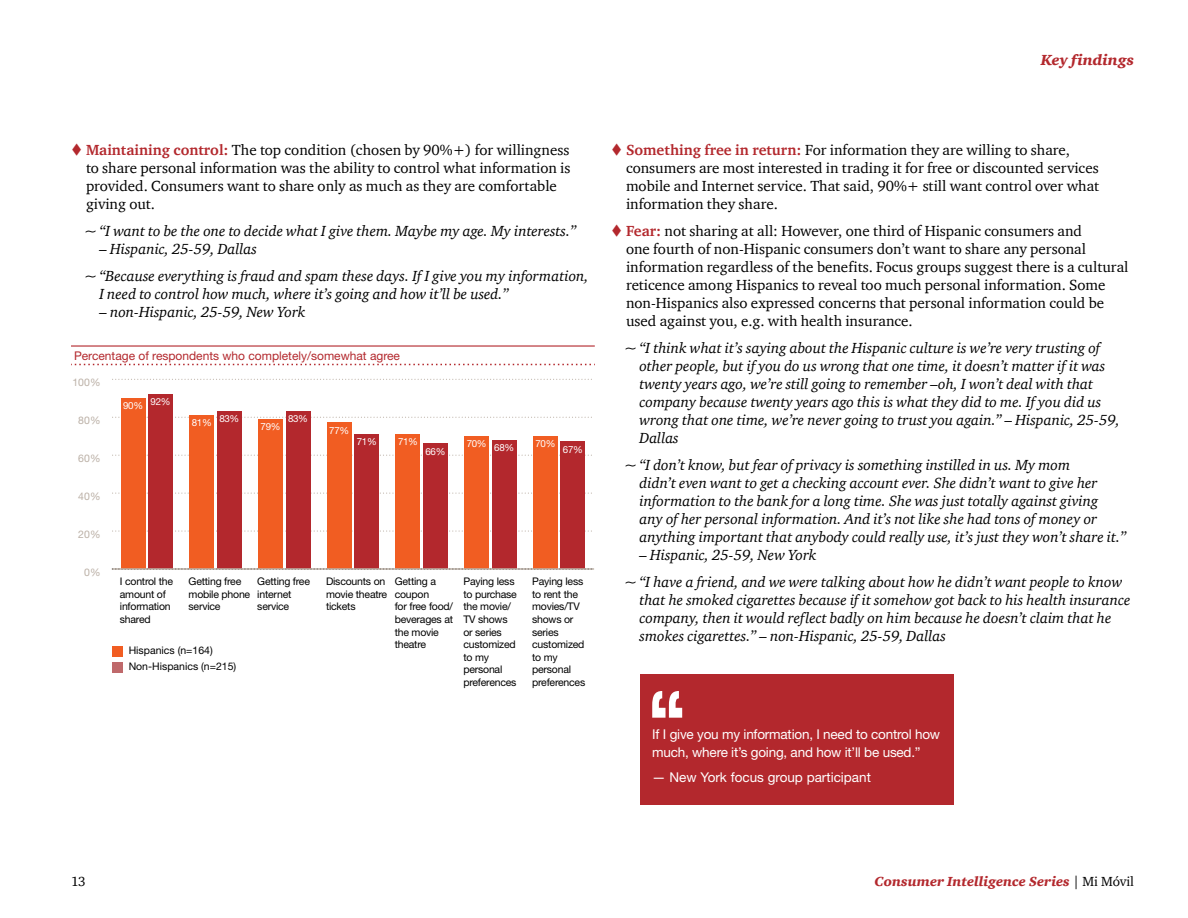
<style>
.page{position:relative;width:1188px;height:918px;background:#fff}
.page>*{position:absolute;margin:0;border:0;box-sizing:border-box;transform-origin:0 0}
.t1{font:italic 15px/18px "ITC Charter Com";color:#000}
.t2{font:15px/18px "ITC Charter Com";color:#000}
.t3{font:italic 900 15px "ITC Charter Com";color:#b3282d}
.t4{font:13.5px/18px "Helvetica Neue";letter-spacing:-.015em;color:#fff}
.t5{font:italic 900 13.5px "ITC Charter Com";color:#b3282d}
.t6{font:13.5px "ITC Charter Com";color:#000}
.t7{font:12px "Helvetica Neue";color:#b3282d}
.t8{font:10.5px/12.6px "Helvetica Neue";letter-spacing:-.02em;color:#000}
.t9{font:10.5px/16.2px "Helvetica Neue";color:#000}
.t10{font:10.5px "Helvetica Neue";color:#bbb0a6}
.t11{font:9.75px "Helvetica Neue";letter-spacing:-.03em;color:#fff}
.s1{font-weight:700;color:#b3282d}
.s2{font-weight:400;font-style:normal;color:#000}
</style>
<div class="page">
<svg style="left:115px;top:530px;width:477px;height:2px"></svg>
<svg style="left:115px;top:493px;width:477px;height:1px"></svg>
<svg style="left:115px;top:455px;width:477px;height:1px"></svg>
<svg style="left:115px;top:417px;width:477px;height:1px"></svg>
<svg style="left:115px;top:379px;width:477px;height:1px"></svg>
<div style="left:148px;top:394px;width:25px;height:175px;background:#b3282d"></div>
<div style="left:217px;top:412px;width:25px;height:157px;background:#b3282d"></div>
<div style="left:286px;top:412px;width:24px;height:157px;background:#b3282d"></div>
<div style="left:354px;top:434px;width:25px;height:135px;background:#b3282d"></div>
<div style="left:423px;top:444px;width:25px;height:125px;background:#b3282d"></div>
<div style="left:492px;top:440px;width:25px;height:129px;background:#b3282d"></div>
<div style="left:561px;top:442px;width:24px;height:127px;background:#b3282d"></div>
<div style="left:121px;top:398px;width:25px;height:171px;background:#f15d22"></div>
<div style="left:189px;top:415px;width:25px;height:154px;background:#f15d22"></div>
<div style="left:258px;top:419px;width:25px;height:150px;background:#f15d22"></div>
<div style="left:327px;top:423px;width:25px;height:146px;background:#f15d22"></div>
<div style="left:396px;top:434px;width:24px;height:135px;background:#f15d22"></div>
<div style="left:464px;top:436px;width:25px;height:133px;background:#f15d22"></div>
<div style="left:533px;top:436px;width:25px;height:133px;background:#f15d22"></div>
<hr style="left:113px;top:568px;width:481px;height:2px;background:#bbb0a6">
<svg style="left:71px;top:364px;width:524px;height:1px"></svg>
<hr style="left:71px;top:345px;width:523px;height:2px;background:#b3282d">
<div style="left:113px;top:646px;width:10px;height:10px;background:#f15d22"></div>
<div style="left:113px;top:662px;width:10px;height:11px;background:#bf696b"></div>
<div style="left:640px;top:674px;width:314px;height:131px;background:#b3282d"></div>
<svg style="left:652px;top:691px;width:30px;height:27px"></svg>
<p class="t2" style="left:86px;top:141px;width:486px"><span class="s1">Maintaining control:</span> The top condition (chosen by 90%+) for willingness to share personal information was the ability to control what information is provided. Consumers want to share only as much as they are comfortable giving out.</p>
<p class="t1" style="left:85px;top:222px;width:493px">~ “I want to be the one to decide what I give them. Maybe my age. My interests.”</p>
<p class="t1" style="left:85px;top:235px;width:506px;line-height:27px;text-indent:15px">– Hispanic, 25-59, Dallas<br>~ “Because everything is fraud and spam these days. If I give you my information,</p>
<p class="t1" style="left:100px;top:285px;width:411px">I need to control how much, where it’s going and how it’ll be used.”</p>
<p class="t1" style="left:100px;top:303px;width:208px">– non-Hispanic, 25-59, New York</p>
<p class="t7" style="left:74px;top:348px;width:328px">Percentage of respondents who completely/somewhat agree</p>
<p class="t10" style="left:72px;top:376px;width:30px">100%</p>
<p class="t10" style="left:78px;top:414px;width:24px">80%</p>
<p class="t10" style="left:78px;top:452px;width:24px">60%</p>
<p class="t10" style="left:78px;top:490px;width:24px">40%</p>
<p class="t10" style="left:78px;top:528px;width:24px">20%</p>
<p class="t10" style="left:84px;top:566px;width:18px">0%</p>
<p class="t11" style="left:123px;top:398px;width:49px">90% 92%</p>
<p class="t11" style="left:192px;top:415px;width:49px">81% 83%</p>
<p class="t11" style="left:261px;top:421px;width:22px">79%</p>
<p class="t11" style="left:288px;top:413px;width:22px">83%</p>
<p class="t11" style="left:329px;top:424px;width:22px">77%</p>
<p class="t11" style="left:357px;top:436px;width:22px">71%</p>
<p class="t11" style="left:398px;top:436px;width:22px">71%</p>
<p class="t11" style="left:467px;top:440px;width:49px">70% 68%</p>
<p class="t11" style="left:535px;top:438px;width:22px">70%</p>
<p class="t11" style="left:425px;top:445px;width:22px">66%</p>
<p class="t11" style="left:563px;top:443px;width:22px">67%</p>
<p class="t8" style="left:120px;top:575px;width:55px">I control the amount of information shared</p>
<p class="t8" style="left:189px;top:575px;width:63px">Getting free mobile phone service</p>
<p class="t8" style="left:257px;top:575px;width:54px">Getting free internet service</p>
<p class="t9" style="left:129px;top:642px;width:109px">Hispanics (n=164)<br>Non-Hispanics (n=215)</p>
<p class="t8" style="left:395px;top:575px;width:60px">Getting a coupon<br>for free food/ beverages at the movie theatre</p>
<p class="t8" style="left:326px;top:575px;width:63px">Discounts on movie theatre tickets</p>
<p class="t8" style="left:463px;top:575px;width:55px">Paying less to purchase the movie/<br>TV shows or series customized to my personal preferences</p>
<p class="t8" style="left:532px;top:575px;width:55px">Paying less to rent the movies/TV shows or series customized to my personal preferences</p>
<p class="t3" style="left:1041px;top:51px;width:95px">Key findings</p>
<p class="t2" style="left:626px;top:141px;width:475px"><span class="s1">Something free in return:</span> For information they are willing to share, consumers are most interested in trading it for free or discounted services mobile and Internet service. That said, 90%+ still want control over what information they share.</p>
<p class="t2" style="left:626px;top:222px;width:504px"><span class="s1">Fear:</span> not sharing at all: However, one third of Hispanic consumers and<br>one fourth of non-Hispanic consumers don’t want to share any personal information regardless of the benefits. Focus groups suggest there is a cultural reticence among Hispanics to reveal too much personal information. Some non-Hispanics also expressed concerns that personal information could be used against you, e.g. with health insurance.</p>
<p class="t1" style="left:640px;top:339px;width:482px;text-indent:-15px">~ “I think what it’s saying about the Hispanic culture is we’re very trusting of other people, but if you do us wrong that one time, it doesn’t matter if it was twenty years ago, we’re still going to remember –oh, I won’t deal with that company because twenty years ago this is what they did to me. If you did us wrong that one time, we’re never going to trust you again.” – Hispanic, 25-59, Dallas</p>
<p class="t1" style="left:640px;top:456px;width:488px;text-indent:-15px">~ “I don’t know, but fear of privacy is something instilled in us. My mom<br>didn’t even want to get a checking account ever. She didn’t want to give her information to the bank for a long time. She was just totally against giving<br>any of her personal information. And it’s not like she had tons of money or anything important that anybody could really use, it’s just they won’t share it.”</p>
<p class="t1" style="left:625px;top:541px;width:499px;line-height:27px;text-indent:15px">– Hispanic, 25-59, New York<br>~ “I have a friend, and we were talking about how he didn’t want people to know</p>
<p class="t1" style="left:640px;top:591px;width:492px">that he smoked cigarettes because if it somehow got back to his health insurance company, then it would reflect badly on him because he doesn’t claim that he smokes cigarettes.” – non-Hispanic, 25-59, Dallas</p>
<p class="t4" style="left:652px;top:725px;width:289px">If I give you my information, I need to control how much, where it’s going, and how it’ll be used.”</p>
<p class="t4" style="left:652px;top:768px;width:220px">— New York focus group participant</p>
<p class="t6" style="left:71px;top:874px;width:16px">13</p>
<p class="t5" style="left:875px;top:874px;width:261px">Consumer Intelligence Series <span class="s2">| Mi Móvil</span></p>
</div>
